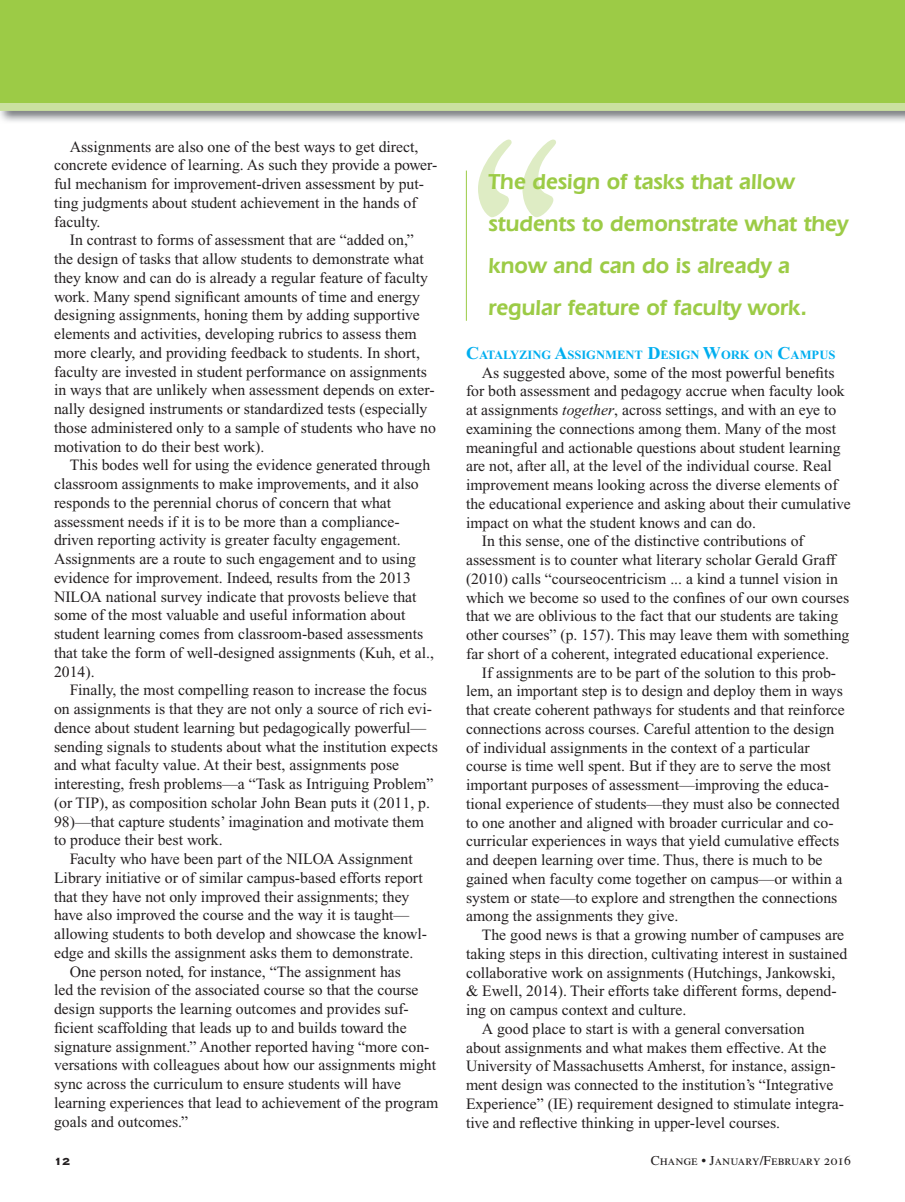
<style>
.page{position:relative;width:905px;height:1202px;background:#fff}
.page>*{position:absolute;margin:0;border:0;box-sizing:border-box;transform-origin:0 0}
.t1{font:600 22.5px/42px "Eras IT Cby BT";color:#9ccb46}
.t2{font:15.75px/18.8px "Times New Roman";color:#231f20}
.t3{font:13.5px "Times Roman SC";color:#231f20}
.t4{font:700 13.5px "Copperplate";color:#231f20}
.t5{font:700 12.6px "Times New Roman";color:#00aeef}
.s1{font-size:18px}
.s2{font-style:italic}
</style>
<div class="page">
<div style="left:0;top:102px;width:904px;height:9px;background:#cbe1a0"></div>
<div style="left:0;top:0;width:904px;height:102px;background:#9ccb46"></div>
<hr style="left:466px;top:171px;width:1px;height:150px;background:#9ccb46">
<svg style="left:478px;top:140px;width:78px;height:77px"></svg>
<p class="t2" style="left:54px;top:137px;width:385px;text-indent:16px">Assignments are also one of the best ways to get direct, concrete evidence of learning. As such they provide a power&shy;ful mechanism for improvement-driven assessment by put&shy;ting judgments about student achievement in the hands of faculty.</p>
<p class="t2" style="left:54px;top:231px;width:383px;text-indent:16px">In contrast to forms of assessment that are “added on,” the design of tasks that allow students to demonstrate what they know and can do is already a regular feature of faculty work. Many spend significant amounts of time and energy designing assignments, honing them by adding supportive elements and activities, developing rubrics to assess them more clearly, and providing feedback to students. In short, faculty are invested in student performance on assignments in ways that are unlikely when assessment depends on exter&shy;nally designed instruments or standardized tests (especially those administered only to a sample of students who have no motivation to do their best work).</p>
<p class="t2" style="left:54px;top:456px;width:381px;text-indent:16px">This bodes well for using the evidence generated through classroom assignments to make improvements, and it also responds to the perennial chorus of concern that what assessment needs if it is to be more than a compliance&shy;driven reporting activity is greater faculty engagement.<br>Assignments are a route to such engagement and to using evidence for improvement. Indeed, results from the 2013<br>NILOA national survey indicate that provosts believe that some of the most valuable and useful information about student learning comes from classroom-based assessments that take the form of well-designed assignments (Kuh, et al., 2014).</p>
<p class="t2" style="left:70px;top:680px;width:359px">Finally, the most compelling reason to increase the focus</p>
<p class="t2" style="left:54px;top:699px;width:379px">on assignments is that they are not only a source of rich evi-</p>
<p class="t2" style="left:54px;top:718px;width:373px">dence about student learning but pedagogically powerful—</p>
<p class="t2" style="left:54px;top:737px;width:385px">sending signals to students about what the institution expects</p>
<p class="t2" style="left:54px;top:755px;width:347px">and what faculty value. At their best, assignments pose</p>
<p class="t2" style="left:54px;top:774px;width:381px">interesting, fresh problems—a “Task as Intriguing Problem”</p>
<p class="t2" style="left:54px;top:793px;width:377px">(or TIP), as composition scholar John Bean puts it (2011, p.</p>
<p class="t2" style="left:54px;top:812px;width:371px">98)—that capture students’ imagination and motivate them</p>
<p class="t2" style="left:54px;top:830px;width:170px">to produce their best work.</p>
<p class="t2" style="left:70px;top:849px;width:344px">Faculty who have been part of the NILOA Assignment</p>
<p class="t2" style="left:54px;top:868px;width:370px">Library initiative or of similar campus-based efforts report</p>
<p class="t2" style="left:54px;top:887px;width:357px">that they have not only improved their assignments; they</p>
<p class="t2" style="left:54px;top:905px;width:357px">have also improved the course and the way it is taught—</p>
<p class="t2" style="left:54px;top:924px;width:374px">allowing students to both develop and showcase the knowl-</p>
<p class="t2" style="left:54px;top:943px;width:361px">edge and skills the assignment asks them to demonstrate.</p>
<p class="t2" style="left:70px;top:962px;width:333px">One person noted, for instance, “The assignment has</p>
<p class="t2" style="left:54px;top:980px;width:366px">led the revision of the associated course so that the course</p>
<p class="t2" style="left:54px;top:999px;width:356px">design supports the learning outcomes and provides suf-</p>
<p class="t2" style="left:54px;top:1018px;width:354px">ficient scaffolding that leads up to and builds toward the</p>
<p class="t2" style="left:54px;top:1037px;width:377px">signature assignment.” Another reported having “more con-</p>
<p class="t2" style="left:54px;top:1055px;width:383px">versations with colleagues about how our assignments might</p>
<p class="t2" style="left:54px;top:1074px;width:349px">sync across the curriculum to ensure students will have</p>
<p class="t2" style="left:54px;top:1093px;width:386px">learning experiences that lead to achievement of the program</p>
<p class="t2" style="left:54px;top:1112px;width:136px">goals and outcomes.”</p>
<h1 class="t1" style="left:488px;top:160px;width:361px">The design of tasks that allow students to demonstrate what they know and can do is already a regular feature of faculty work.</h1>
<p class="t5" style="left:466px;top:347px;width:371px"><span class="s1">C</span>ATALYZING <span class="s1">A</span>SSIGNMENT <span class="s1">D</span>ESIGN <span class="s1">W</span>ORK ON <span class="s1">C</span>AMPUS</p>
<p class="t2" style="left:482px;top:363px;width:354px">As suggested above, some of the most powerful benefits</p>
<p class="t2" style="left:466px;top:382px;width:380px">for both assessment and pedagogy accrue when faculty look</p>
<p class="t2" style="left:466px;top:400px;width:372px">at assignments <span class="s2">together</span>, across settings, and with an eye to</p>
<p class="t2" style="left:466px;top:419px;width:371px">examining the connections among them. Many of the most</p>
<p class="t2" style="left:466px;top:438px;width:376px">meaningful and actionable questions about student learning</p>
<p class="t2" style="left:466px;top:457px;width:367px">are not, after all, at the level of the individual course. Real</p>
<p class="t2" style="left:466px;top:475px;width:373px">improvement means looking across the diverse elements of</p>
<p class="t2" style="left:466px;top:494px;width:386px">the educational experience and asking about their cumulative</p>
<p class="t2" style="left:466px;top:513px;width:291px">impact on what the student knows and can do.</p>
<p class="t2" style="left:482px;top:531px;width:323px">In this sense, one of the distinctive contributions of</p>
<p class="t2" style="left:466px;top:550px;width:371px">assessment is to counter what literary scholar Gerald Graff</p>
<p class="t2" style="left:466px;top:569px;width:373px">(2010) calls “courseocentricism ... a kind a tunnel vision in</p>
<p class="t2" style="left:466px;top:588px;width:384px">which we become so used to the confines of our own courses</p>
<p class="t2" style="left:466px;top:606px;width:374px">that we are oblivious to the fact that our students are taking</p>
<p class="t2" style="left:466px;top:625px;width:385px">other courses” (p. 157). This may leave them with something</p>
<p class="t2" style="left:466px;top:644px;width:364px">far short of a coherent, integrated educational experience.</p>
<p class="t2" style="left:482px;top:663px;width:356px">If assignments are to be part of the solution to this prob-</p>
<p class="t2" style="left:466px;top:681px;width:378px">lem, an important step is to design and deploy them in ways</p>
<p class="t2" style="left:466px;top:700px;width:380px">that create coherent pathways for students and that reinforce</p>
<p class="t2" style="left:466px;top:719px;width:370px">connections across courses. Careful attention to the design</p>
<p class="t2" style="left:466px;top:738px;width:345px">of individual assignments in the context of a particular</p>
<p class="t2" style="left:466px;top:756px;width:366px">course is time well spent. But if they are to serve the most</p>
<p class="t2" style="left:466px;top:775px;width:364px">important purposes of assessment—improving the educa-</p>
<p class="t2" style="left:466px;top:794px;width:375px">tional experience of students—they must also be connected</p>
<p class="t2" style="left:466px;top:813px;width:369px">to one another and aligned with broader curricular and co-</p>
<p class="t2" style="left:466px;top:831px;width:375px">curricular experiences in ways that yield cumulative effects</p>
<p class="t2" style="left:466px;top:850px;width:358px">and deepen learning over time. Thus, there is much to be</p>
<p class="t2" style="left:466px;top:869px;width:378px">gained when faculty come together on campus—or within a</p>
<p class="t2" style="left:466px;top:888px;width:373px">system or state—to explore and strengthen the connections</p>
<p class="t2" style="left:466px;top:906px;width:214px">among the assignments they give.</p>
<p class="t2" style="left:482px;top:925px;width:364px">The good news is that a growing number of campuses are</p>
<p class="t2" style="left:466px;top:944px;width:383px">taking steps in this direction, cultivating interest in sustained</p>
<p class="t2" style="left:466px;top:963px;width:371px">collaborative work on assignments (Hutchings, Jankowski,</p>
<p class="t2" style="left:466px;top:981px;width:372px">&amp; Ewell, 2014). Their efforts take different forms, depend-</p>
<p class="t2" style="left:466px;top:1000px;width:222px">ing on campus context and culture.</p>
<p class="t2" style="left:482px;top:1019px;width:324px">A good place to start is with a general conversation</p>
<p class="t2" style="left:466px;top:1038px;width:362px">about assignments and what makes them effective. At the</p>
<p class="t2" style="left:466px;top:1056px;width:371px">University of Massachusetts Amherst, for instance, assign-</p>
<p class="t2" style="left:466px;top:1075px;width:369px">ment design was connected to the institution’s “Integrative</p>
<p class="t2" style="left:466px;top:1094px;width:379px">Experience” (IE) requirement designed to stimulate integra-</p>
<p class="t2" style="left:466px;top:1113px;width:316px">tive and reflective thinking in upper-level courses.</p>
<p class="t4" style="left:54px;top:1152px;width:18px">12</p>
<p class="t3" style="left:650px;top:1152px;width:202px">Change • January/February 2016</p>
</div>
